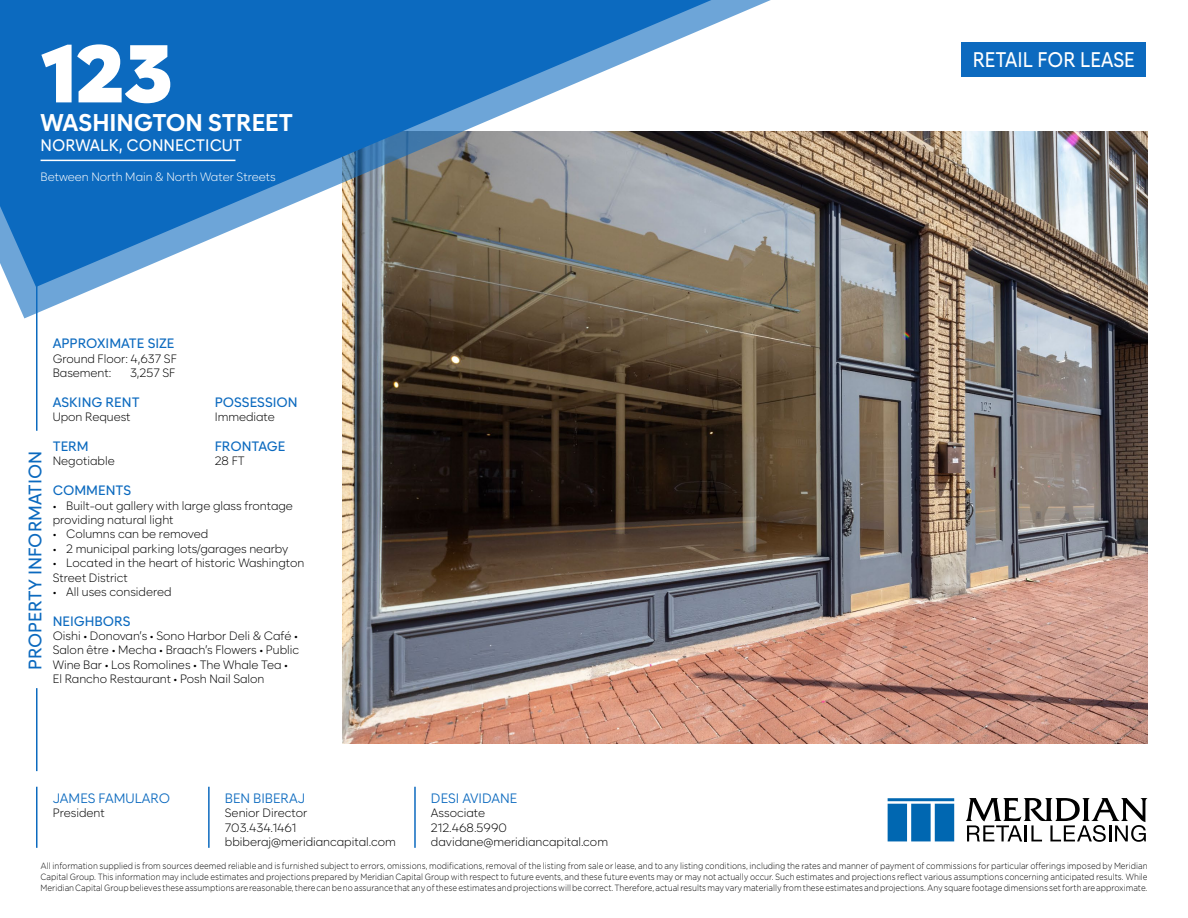
<style>
.page{position:relative;width:1188px;height:918px;background:#fff}
.page>*{position:absolute;margin:0;border:0;box-sizing:border-box;transform-origin:0 0}
.t1{font:900 81px "Zabal DEMO";color:#fff}
.t2{font:700 24px "Zabal DEMO";color:#fff}
.t3{font:500 21px "Zabal DEMO";color:#fff;scale:.9 1}
.t4{font:500 18px "Zabal DEMO";color:#0c6abf}
.t5{font:500 16.5px "Zabal DEMO";color:#fff;scale:.96 1}
.t6{font:500 13.5px "Zabal DEMO";color:#0c6abf}
.t7{font:13.5px "Zabal DEMO";color:#0c6abf}
.t8{font:300 12px/14.4px "Zabal DEMO";color:#000}
.t9{font:300 12px "Zabal DEMO";color:#fff}
.t10{font:300 9px/10.8px "Gotham";color:#000;text-align:justify;scale:.89 1}
</style>
<div class="page">
<img style="left:342px;top:131px;width:806px;height:612px">
<svg style="left:10px;top:0;width:782px;height:318px"></svg>
<svg style="left:0;top:0;width:711px;height:287px;background:#5488b5"></svg>
<hr style="left:41px;top:160px;width:195px;height:1px;background:#fff">
<div style="left:962px;top:42px;width:184px;height:35px;background:#0c6abf"></div>
<svg style="left:888px;top:798px;width:66px;height:43px;background:#2b81be"></svg>
<svg style="left:966px;top:798px;width:182px;height:44px"></svg>
<hr style="left:36px;top:787px;width:2px;height:61px;background:#0c6abf">
<hr style="left:36px;top:221px;width:2px;height:210px;background:#0c6abf">
<hr style="left:36px;top:688px;width:2px;height:83px;background:#0c6abf">
<hr style="left:208px;top:787px;width:2px;height:61px;background:#0c6abf">
<hr style="left:414px;top:787px;width:2px;height:61px;background:#0c6abf">
<h1 class="t1" style="left:41px;top:24px;width:133px">123</h1>
<h2 class="t2" style="left:41px;top:108px;width:254px">WASHINGTON STREET</h2>
<h3 class="t5" style="left:41px;top:136px;width:211px">NORWALK, CONNECTICUT</h3>
<h3 class="t9" style="left:41px;top:170px;width:237px">Between North Main &amp; North Water Streets</h3>
<h3 class="t4" style="left:24px;top:670px;width:221px;rotate:-90deg">PROPERTY INFORMATION</h3>
<h3 class="t6" style="left:53px;top:336px;width:123px">APPROXIMATE SIZE</h3>
<h3 class="t8" style="left:53px;top:351px;width:126px">Ground Floor: 4,637 SF<br>Basement:</h3>
<h3 class="t8" style="left:130px;top:366px;width:47px">3,257 SF</h3>
<h3 class="t6" style="left:53px;top:394px;width:88px">ASKING RENT</h3>
<h3 class="t6" style="left:215px;top:394px;width:85px">POSSESSION</h3>
<h3 class="t8" style="left:53px;top:410px;width:79px">Upon Request</h3>
<h3 class="t8" style="left:215px;top:410px;width:62px">Immediate</h3>
<h3 class="t6" style="left:53px;top:438px;width:38px">TERM</h3>
<h3 class="t6" style="left:215px;top:438px;width:72px">FRONTAGE</h3>
<h3 class="t8" style="left:53px;top:454px;width:63px">Negotiable</h3>
<h3 class="t8" style="left:215px;top:454px;width:32px">28 FT</h3>
<h3 class="t6" style="left:53px;top:482px;width:80px">COMMENTS</h3>
<h3 class="t8" style="left:53px;top:498px;width:242px">• Built-out gallery with large glass frontage providing natural light</h3>
<h3 class="t8" style="left:53px;top:527px;width:157px">• Columns can be removed</h3>
<h3 class="t8" style="left:53px;top:541px;width:237px">• 2 municipal parking lots/garages nearby</h3>
<h3 class="t8" style="left:53px;top:556px;width:253px">• Located in the heart of historic Washington<br>Street District</h3>
<h3 class="t8" style="left:53px;top:585px;width:120px">• All uses considered</h3>
<h3 class="t6" style="left:53px;top:613px;width:79px">NEIGHBORS</h3>
<h3 class="t8" style="left:53px;top:629px;width:248px">Oishi • Donovan’s • Sono Harbor Deli &amp; Café • Salon être • Mecha • Braach’s Flowers • Public Wine Bar • Los Romolines • The Whale Tea • El Rancho Restaurant • Posh Nail Salon</h3>
<h3 class="t7" style="left:53px;top:790px;width:119px">JAMES FAMULARO</h3>
<h3 class="t8" style="left:53px;top:806px;width:53px">President</h3>
<h3 class="t7" style="left:225px;top:790px;width:82px">BEN BIBERAJ</h3>
<h3 class="t8" style="left:225px;top:806px;width:172px">Senior Director<br>703.434.1461 bbiberaj@meridiancapital.com</h3>
<h3 class="t7" style="left:431px;top:790px;width:88px">DESI AVIDANE</h3>
<h3 class="t8" style="left:431px;top:806px;width:179px">Associate<br>212.468.5990 davidane@meridiancapital.com</h3>
<h3 class="t3" style="left:973px;top:47px;width:182px">RETAIL FOR LEASE</h3>
<p class="t10" style="left:41px;top:860px;width:1245px">All information supplied is from sources deemed reliable and is furnished subject to errors, omissions, modifications, removal of the listing from sale or lease, and to any listing conditions, including the rates and manner of payment of commissions for particular offerings imposed by Meridian Capital Group. This information may include estimates and projections prepared by Meridian Capital Group with respect to future events, and these future events may or may not actually occur. Such estimates and projections reflect various assumptions concerning anticipated results. While Meridian Capital Group believes these assumptions are reasonable, there can be no assurance that any of these estimates and projections will be correct. Therefore, actual results may vary materially from these estimates and projections. Any square footage dimensions set forth are approximate.</p>
</div>
